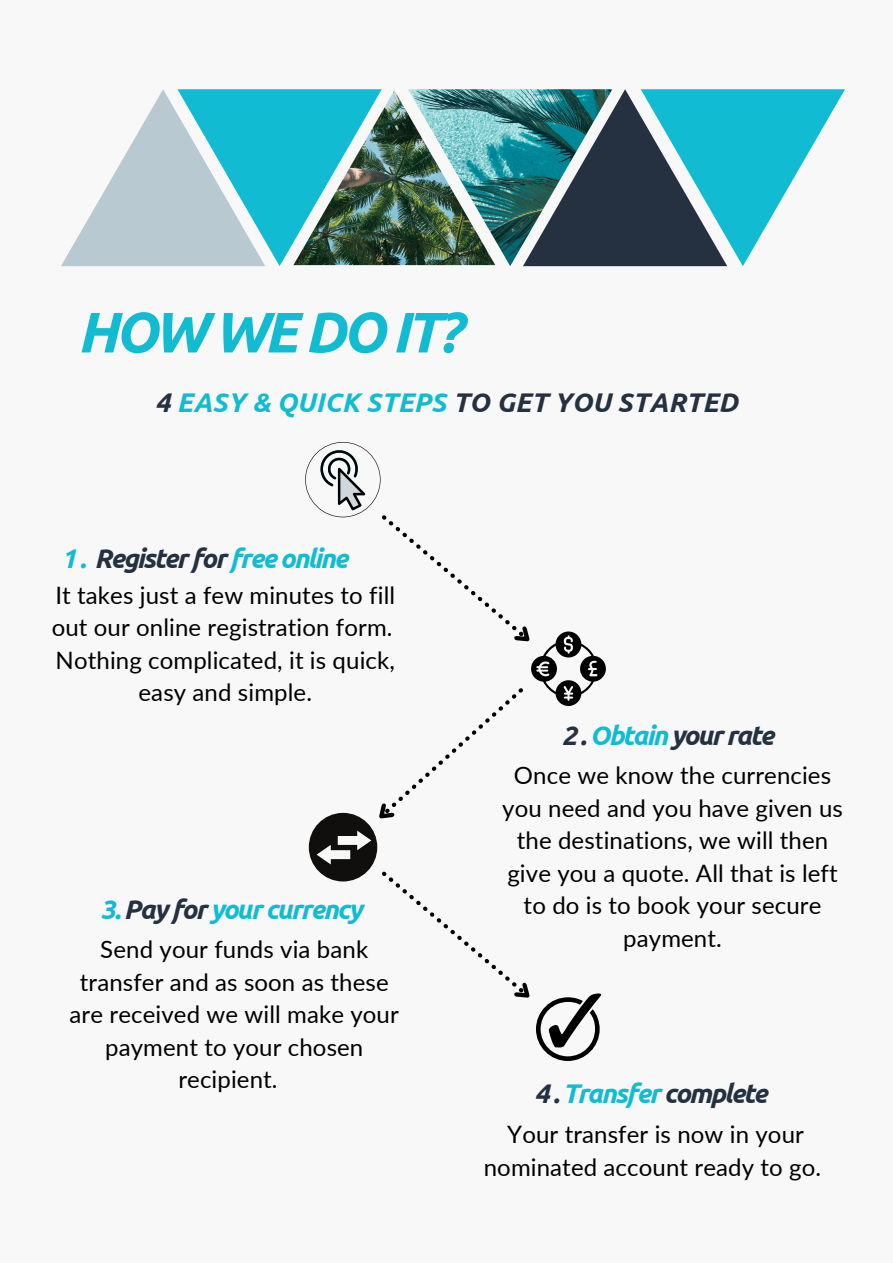
<style>
.page{position:relative;width:893px;height:1264px;background:#fff}
.page>*{position:absolute;margin:0;border:0;box-sizing:border-box;transform-origin:0 0}
.t1{font:italic 700 57px "Ubuntu";letter-spacing:-.06em;color:#11bcd3}
.t2{font:italic 700 27px "Ubuntu";letter-spacing:-.06em;color:#11bcd3}
.t3{font:italic 700 27px "Ubuntu";letter-spacing:-.06em;color:#253140}
.t4{font:italic 700 27px "Ubuntu";letter-spacing:.005em;color:#253140}
.t5{font:24px/32.5px "Lato";letter-spacing:.005em;color:#000;text-align:center}
.s1{color:#11bcd3}
.s2{color:#253140}
</style>
<div class="page">
<div style="left:0;top:0;width:892px;height:1262px;background:#f8f8f8"></div>
<img style="left:382px;top:90px;width:26px;height:175px">
<img style="left:408px;top:89px;width:115px;height:177px">
<svg style="left:61px;top:89px;width:321px;height:177px"></svg>
<svg style="left:523px;top:89px;width:322px;height:177px"></svg>
<svg style="left:305px;top:442px;width:301px;height:618px"></svg>
<h1 class="t1" style="left:77px;top:299px;width:385px">HOW WE DO IT?</h1>
<p class="t4" style="left:155px;top:386px;width:584px">4 <span class="s1">EASY &amp; QUICK STEPS</span> TO GET YOU STARTED</p>
<p class="t2" style="left:61px;top:542px;width:289px">1 . <span class="s2">Register for</span> free online</p>
<p class="t5" style="left:52px;top:578px;width:345px">It takes just a few minutes to fill out our online registration form.<br>Nothing complicated, it is quick, easy and simple.</p>
<p class="t2" style="left:100px;top:893px;width:263px">3. <span class="s2">Payfor</span> your currency</p>
<p class="t5" style="left:70px;top:932px;width:331px">Send your funds via bank transfer and as soon as these are received we will make your payment to your chosen recipient.</p>
<p class="t3" style="left:561px;top:719px;width:214px">2 . <span class="s1">Obtain</span> your rate</p>
<p class="t5" style="left:502px;top:758px;width:342px">Once we know the currencies you need and you have given us the destinations, we will then give you a quote. All that is left to do is to book your secure payment.</p>
<p class="t3" style="left:534px;top:1077px;width:235px">4 . <span class="s1">Transfer</span> complete</p>
<p class="t5" style="left:483px;top:1117px;width:339px">Your transfer is now in your nominated account ready to go.</p>
</div>
